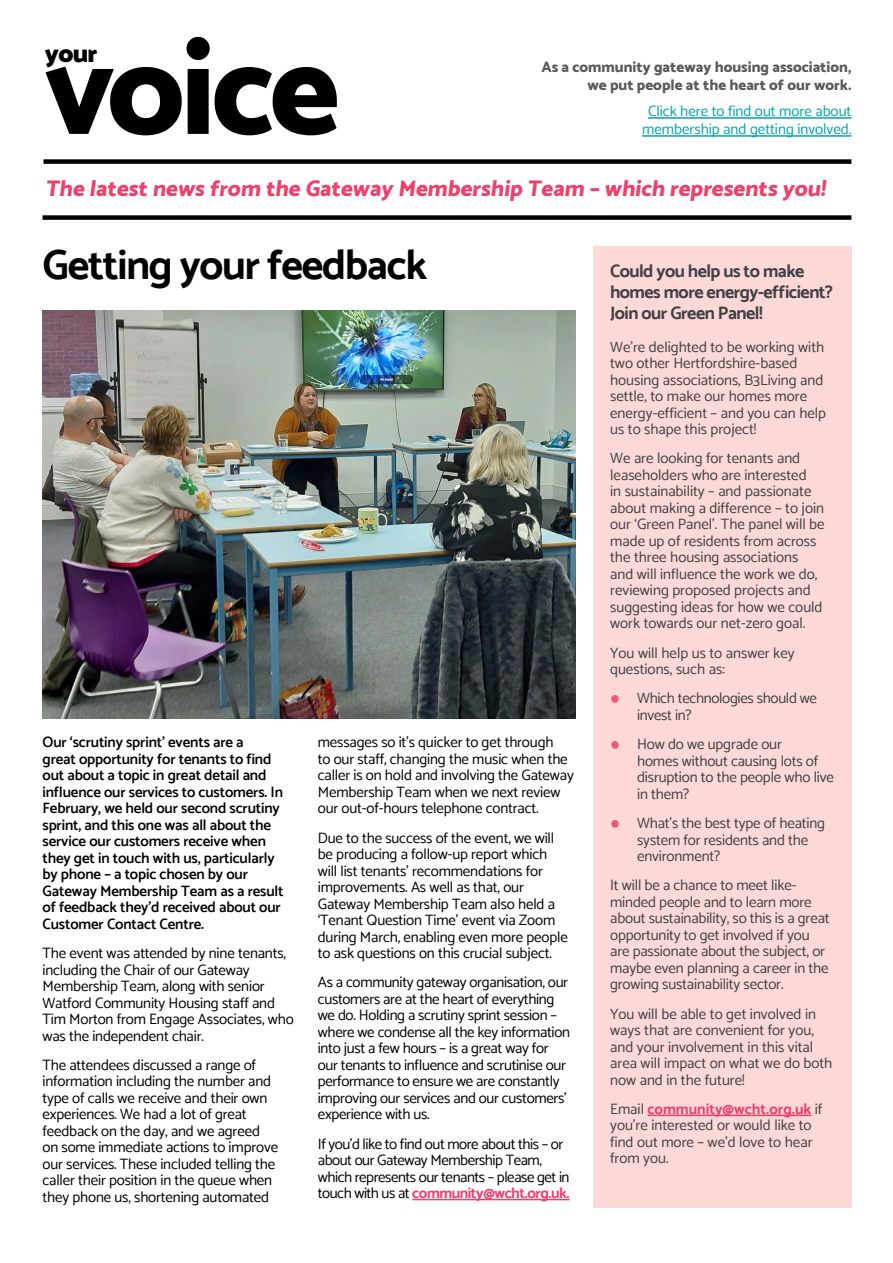
<style>
.page{position:relative;width:893px;height:1263px;background:#fff}
.page>*{position:absolute;margin:0;border:0;box-sizing:border-box;transform-origin:0 0}
.t1{font:800 133.8px "Catamaran";letter-spacing:-.03em;color:#000}
.t2{font:700 42px "Catamaran";letter-spacing:-.03em;color:#000}
.t3{font:900 25.5px "Catamaran";color:#000}
.t4{font:800 22.5px "Catamaran";color:#ef3f6b}
.t5{font:700 18px/21px "Catamaran";letter-spacing:-.03em;color:#414042}
.t6{font:15px/16.5px "Catamaran";letter-spacing:-.01em;color:#000}
.t7{font:15px/16.5px "Catamaran";color:#414042}
.t8{font:600 15px/16.5px "Catamaran";letter-spacing:-.01em;color:#000}
.t9{font:15px/16.5px "Catamaran";letter-spacing:-.03em;color:#000}
.t10{font:800 15px/18px "Catamaran";color:#58595b;text-align:right}
.t11{font:15px/18px "Catamaran";color:#00a5af;text-align:center}
.t12{font:15px/16.5px "Catamaran";letter-spacing:-.02em;color:#414042}
.s1{font-weight:700;color:#ef3f6b}
.s2{font-weight:300;font-size:45px;color:#f05876}
</style>
<div class="page">
<hr style="left:412px;top:1199px;width:158px;height:1px;background:#ef3f6b">
<div style="left:43px;top:159px;width:808px;height:5px;background:#000"></div>
<img style="left:43px;top:310px;width:532px;height:409px">
<div style="left:43px;top:215px;width:808px;height:5px;background:#000"></div>
<hr style="left:648px;top:117px;width:203px;height:2px;background:#00a5af">
<hr style="left:642px;top:135px;width:209px;height:2px;background:#00a5af">
<div style="left:593px;top:246px;width:258px;height:962px;background:#fcd8d7"></div>
<hr style="left:648px;top:1114px;width:163px;height:2px;background:#ef3f6b">
<h1 class="t1" style="left:43px;top:9px;width:298px">voice</h1>
<h3 class="t3" style="left:45px;top:38px;width:54px">your</h3>
<p class="t10" style="left:541px;top:58px;width:311px">As a community gateway housing association, we put people at the heart of our work.</p>
<p class="t11" style="left:642px;top:102px;width:211px">Click here to find out more about membership and getting involved.</p>
<h3 class="t4" style="left:45px;top:175px;width:786px">The latest news from the Gateway Membership Team – which represents you!</h3>
<h2 class="t2" style="left:43px;top:240px;width:386px">Getting your feedback</h2>
<p class="t8" style="left:43px;top:734px;width:243px">Our ‘scrutiny sprint’ events are a<br>great opportunity for tenants to find out about a topic in great detail and influence our services to customers. In February, we held our second scrutiny sprint, and this one was all about the service our customers receive when they get in touch with us, particularly by phone – a topic chosen by our Gateway Membership Team as a result of feedback they’d received about our Customer Contact Centre.</p>
<p class="t6" style="left:43px;top:944px;width:253px">The event was attended by nine tenants, including the Chair of our Gateway Membership Team, along with senior Watford Community Housing staff and Tim Morton from Engage Associates, who was the independent chair.</p>
<p class="t6" style="left:43px;top:1056px;width:237px">The attendees discussed a range of information including the number and type of calls we receive and their own experiences. We had a lot of great feedback on the day, and we agreed on some immediate actions to improve our services. These included telling the caller their position in the queue when they phone us, shortening automated</p>
<p class="t6" style="left:318px;top:734px;width:258px">messages so it’s quicker to get through<br>to our staff, changing the music when the caller is on hold and involving the Gateway Membership Team when we next review our out-of-hours telephone contract.</p>
<p class="t6" style="left:318px;top:829px;width:252px">Due to the success of the event, we will be producing a follow-up report which will list tenants’ recommendations for improvements. As well as that, our Gateway Membership Team also held a ‘Tenant Question Time’ event via Zoom during March, enabling even more people to ask questions on this crucial subject.</p>
<p class="t6" style="left:318px;top:974px;width:254px">As a community gateway organisation, our customers are at the heart of everything we do. Holding a scrutiny sprint session – where we condense all the key information into just a few hours – is a great way for our tenants to influence and scrutinise our performance to ensure we are constantly improving our services and our customers’ experience with us.</p>
<p class="t9" style="left:318px;top:1135px;width:253px">If you’d like to find out more about this – or about our Gateway Membership Team, which represents our tenants – please get in touch with us at <span class="s1">community@wcht.org.uk.</span></p>
<p class="t5" style="left:610px;top:260px;width:224px">Could you help us to make homes more energy-efficient?<br>Join our Green Panel!</p>
<p class="t7" style="left:610px;top:338px;width:218px">We’re delighted to be working with two other Hertfordshire-based housing associations, B3Living and settle, to make our homes more energy-efficient – and you can help us to shape this project!</p>
<p class="t7" style="left:610px;top:450px;width:216px">We are looking for tenants and leaseholders who are interested<br>in sustainability – and passionate about making a difference – to join our ‘Green Panel’. The panel will be made up of residents from across the three housing associations and will influence the work we do, reviewing proposed projects and suggesting ideas for how we could work towards our net-zero goal.</p>
<p class="t7" style="left:610px;top:644px;width:186px">You will help us to answer key questions, such as:</p>
<p class="t12" style="left:637px;top:690px;width:181px;text-indent:-27px"><span class="s2">•</span> Which technologies should we invest in?</p>
<p class="t7" style="left:637px;top:736px;width:198px;text-indent:-27px"><span class="s2">•</span> How do we upgrade our<br>homes without causing lots of disruption to the people who live in them?</p>
<p class="t7" style="left:637px;top:814px;width:189px;text-indent:-27px"><span class="s2">•</span> What’s the best type of heating system for residents and the environment?</p>
<p class="t7" style="left:610px;top:877px;width:221px">It will be a chance to meet like&shy;minded people and to learn more about sustainability, so this is a great opportunity to get involved if you are passionate about the subject, or maybe even planning a career in the growing sustainability sector.</p>
<p class="t7" style="left:610px;top:1005px;width:224px">You will be able to get involved in ways that are convenient for you, and your involvement in this vital area will impact on what we do both now and in the future!</p>
<p class="t7" style="left:610px;top:1100px;width:214px">Email <span class="s1">community@wcht.org.uk</span> if you’re interested or would like to find out more – we’d love to hear from you.</p>
</div>
